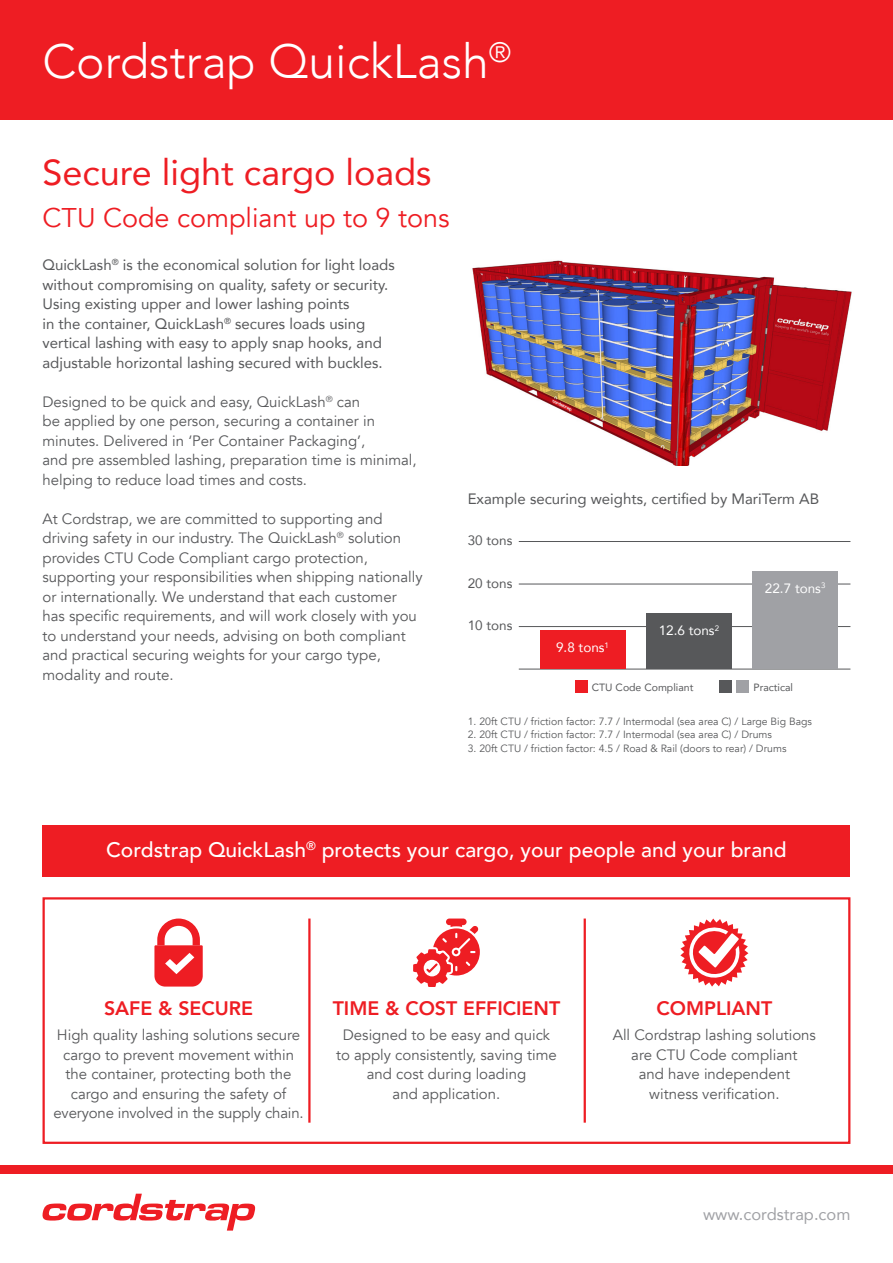
<style>
.page{position:relative;width:893px;height:1263px;background:#fff}
.page>*{position:absolute;margin:0;border:0;box-sizing:border-box;transform-origin:0 0}
.t1{font:300 48px "Avenir";color:#fff}
.t2{font:36px "Avenir";color:#ee1d23}
.t3{font:27px "Avenir";color:#ee1d23}
.t4{font:500 21px "Avenir";color:#fff}
.t5{font:800 19.5px "Avenir";color:#ee1d23}
.t6{font:16.5px "Avenir";color:#a0a1a5}
.t7{font:15px/19.5px "Avenir";color:#57585a}
.t8{font:15px/19.5px "Avenir";color:#57585a}
.t9{font:13.5px "Avenir";color:#fff}
.t10{font:13.5px "Avenir";color:#57585a}
.t11{font:10.5px "Avenir";color:#57585a}
.t12{font:10.5px "Avenir";color:#57585a}
</style>
<div class="page">
<img style="left:472px;top:260px;width:380px;height:206px">
<div style="left:0;top:0;width:893px;height:119px;background:#ee1d23"></div>
<div style="left:0;top:1165px;width:893px;height:9px;background:#ee1d23"></div>
<svg style="left:42px;top:1194px;width:214px;height:36px"></svg>
<div style="left:43px;top:825px;width:807px;height:51px;background:#ee1d23"></div>
<hr style="left:519px;top:541px;width:331px;height:1px;background:#57585a">
<hr style="left:519px;top:584px;width:331px;height:1px;background:#57585a">
<hr style="left:519px;top:626px;width:331px;height:1px;background:#57585a">
<hr style="left:519px;top:669px;width:331px;height:1px;background:#57585a">
<div style="left:540px;top:630px;width:85px;height:39px;background:#ee1d23"></div>
<div style="left:646px;top:613px;width:85px;height:56px;background:#57585a"></div>
<div style="left:753px;top:571px;width:85px;height:98px;background:#a0a1a5"></div>
<div style="left:43px;top:897px;width:807px;height:247px;border:2px solid #ee1d23"></div>
<svg style="left:154px;top:918px;width:49px;height:68px"></svg>
<svg style="left:413px;top:918px;width:67px;height:69px"></svg>
<hr style="left:308px;top:918px;width:3px;height:205px;background:#ee1d23">
<hr style="left:584px;top:918px;width:2px;height:205px;background:#ee1d23">
<svg style="left:680px;top:918px;width:68px;height:68px"></svg>
<div style="left:575px;top:680px;width:13px;height:13px;background:#ee1d23"></div>
<div style="left:736px;top:680px;width:13px;height:13px;background:#a0a1a5"></div>
<div style="left:719px;top:680px;width:13px;height:13px;background:#57585a"></div>
<p class="t1" style="left:43px;top:33px;width:470px">Cordstrap QuickLash<sup>®</sup></p>
<p class="t2" style="left:43px;top:143px;width:390px">Secure light cargo loads</p>
<p class="t3" style="left:43px;top:201px;width:409px">CTU Code compliant up to 9 tons</p>
<p class="t8" style="left:43px;top:255px;width:354px">QuickLash<sup>®</sup> is the economical solution for light loads without compromising on quality, safety or security.</p>
<p class="t8" style="left:43px;top:294px;width:309px">Using existing upper and lower lashing points</p>
<p class="t8" style="left:43px;top:313px;width:324px">in the container, QuickLash<sup>®</sup> secures loads using</p>
<p class="t8" style="left:43px;top:333px;width:341px">vertical lashing with easy to apply snap hooks, and</p>
<p class="t8" style="left:43px;top:352px;width:342px">adjustable horizontal lashing secured with buckles.</p>
<p class="t7" style="left:43px;top:392px;width:319px">Designed to be quick and easy, QuickLash<sup>®</sup> can</p>
<p class="t7" style="left:43px;top:411px;width:334px">be applied by one person, securing a container in</p>
<p class="t7" style="left:43px;top:431px;width:324px">minutes. Delivered in ‘Per Container Packaging’,</p>
<p class="t7" style="left:43px;top:450px;width:376px">and pre assembled lashing, preparation time is minimal,</p>
<p class="t7" style="left:43px;top:470px;width:266px">helping to reduce load times and costs.</p>
<p class="t7" style="left:43px;top:509px;width:360px">At Cordstrap, we are committed to supporting and driving safety in our industry. The QuickLash<sup>®</sup> solution provides CTU Code Compliant cargo protection,</p>
<p class="t7" style="left:43px;top:567px;width:382px">supporting your responsibilities when shipping nationally or internationally. We understand that each customer</p>
<p class="t7" style="left:43px;top:606px;width:376px">has specific requirements, and will work closely with you to understand your needs, advising on both compliant and practical securing weights for your cargo type,</p>
<p class="t7" style="left:43px;top:665px;width:133px">modality and route.</p>
<p class="t8" style="left:468px;top:489px;width:353px">Example securing weights, certified by MariTerm AB</p>
<p class="t10" style="left:468px;top:529px;width:46px">30 tons</p>
<p class="t10" style="left:468px;top:572px;width:46px">20 tons</p>
<p class="t10" style="left:468px;top:615px;width:46px">10 tons</p>
<p class="t9" style="left:556px;top:637px;width:54px">9.8 tons<sup>1</sup></p>
<p class="t9" style="left:659px;top:620px;width:62px">12.6 tons<sup>2</sup></p>
<p class="t9" style="left:765px;top:577px;width:62px">22.7 tons<sup>3</sup></p>
<p class="t12" style="left:592px;top:679px;width:103px">CTU Code Compliant</p>
<p class="t12" style="left:753px;top:679px;width:41px">Practical</p>
<p class="t11" style="left:468px;top:715px;width:346px">1. 20ft CTU / friction factor: 7.7 / Intermodal (sea area C) / Large Big Bags</p>
<p class="t11" style="left:468px;top:728px;width:306px">2. 20ft CTU / friction factor: 7.7 / Intermodal (sea area C) / Drums</p>
<p class="t11" style="left:468px;top:742px;width:320px">3. 20ft CTU / friction factor: 4.5 / Road &amp; Rail (doors to rear) / Drums</p>
<p class="t4" style="left:106px;top:831px;width:682px">Cordstrap QuickLash<sup>®</sup> protects your cargo, your people and your brand</p>
<p class="t5" style="left:104px;top:993px;width:151px">SAFE &amp; SECURE</p>
<p class="t7" style="left:57px;top:1025px;width:245px;text-align:center">High quality lashing solutions secure cargo to prevent movement within the container, protecting both the</p>
<p class="t7" style="left:53px;top:1084px;width:252px;text-align:center">cargo and ensuring the safety of everyone involved in the supply chain.</p>
<p class="t5" style="left:333px;top:993px;width:229px">TIME &amp; COST EFFICIENT</p>
<p class="t7" style="left:343px;top:1025px;width:209px">Designed to be easy and quick</p>
<p class="t7" style="left:336px;top:1045px;width:222px">to apply consistently, saving time</p>
<p class="t7" style="left:367px;top:1064px;width:161px">and cost during loading</p>
<p class="t7" style="left:393px;top:1084px;width:109px">and application.</p>
<p class="t5" style="left:656px;top:993px;width:117px">COMPLIANT</p>
<p class="t7" style="left:613px;top:1025px;width:205px">All Cordstrap lashing solutions</p>
<p class="t7" style="left:631px;top:1045px;width:168px">are CTU Code compliant</p>
<p class="t7" style="left:639px;top:1064px;width:153px">and have independent</p>
<p class="t7" style="left:649px;top:1084px;width:132px">witness verification.</p>
<p class="t6" style="left:703px;top:1201px;width:149px">www.cordstrap.com</p>
</div>
